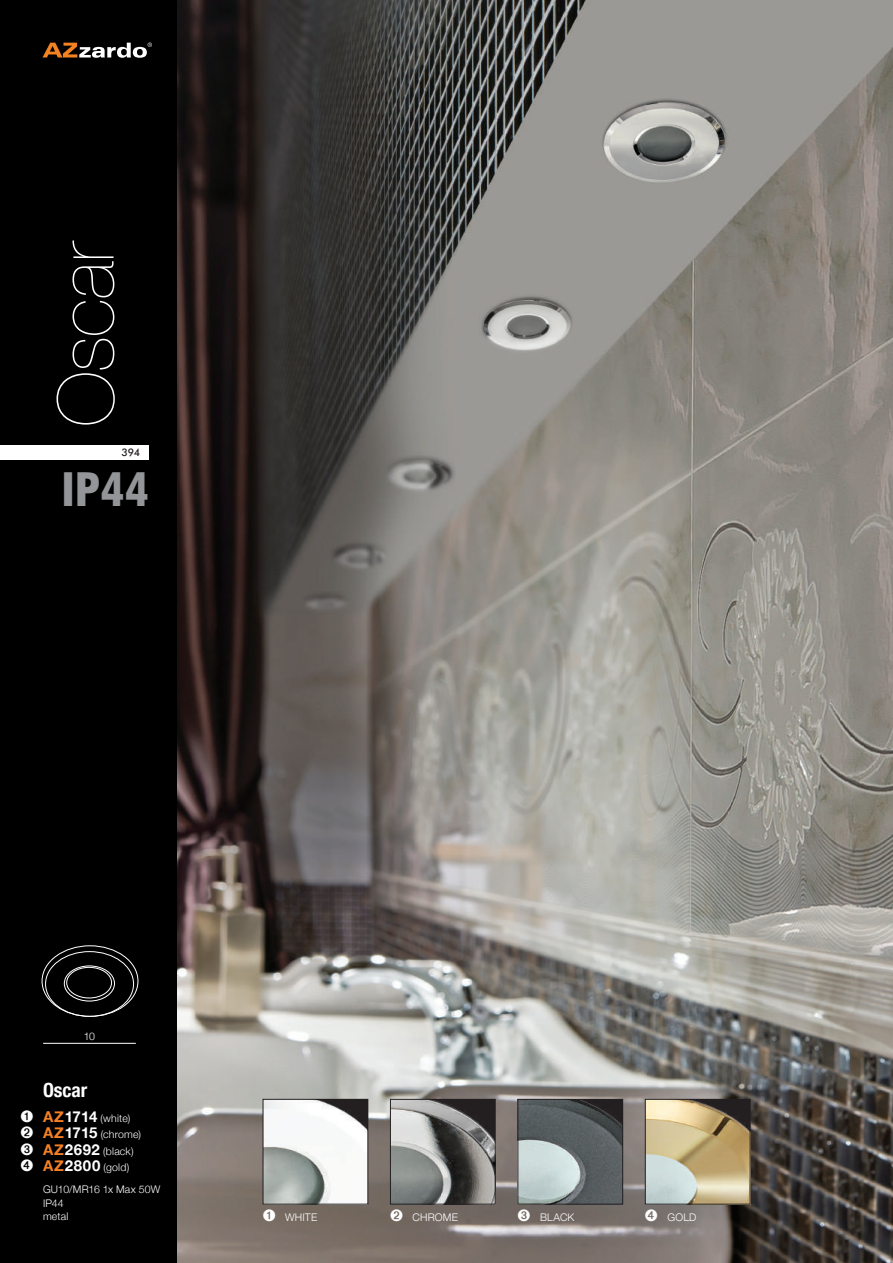
<style>
.page{position:relative;width:893px;height:1263px;background:#fff}
.page>*{position:absolute;margin:0;border:0;box-sizing:border-box;transform-origin:0 0}
.t1{font:200 78px "Helvetica Neue";letter-spacing:-.015em;color:#fff}
.t2{font:45px "Swis 721 Blk Cn EU";color:#939598}
.t3{font:700 condensed 19.5px "Helvetica Neue";color:#fff}
.t4{font:300 10.5px/16.5px "Helvetica Neue";letter-spacing:.02em;color:#fff}
.t5{font:10.5px "Futura Md EU";color:#231f20}
.s1{font-weight:700;font-size:15px;color:#f58124}
.s2{font-weight:700;font-size:15px}
</style>
<div class="page">
<img style="left:177px;top:0;width:716px;height:1263px">
<hr style="left:892px;top:0;width:1px;height:893px;background:#cecece">
<div style="left:0;top:0;width:177px;height:1263px;background:#000"></div>
<div style="left:0;top:445px;width:149px;height:14px;background:#fff"></div>
<svg style="left:43px;top:43px;width:109px;height:15px"></svg>
<div style="left:45px;top:951px;width:89px;height:66px;border:1px solid #fff;border-radius:50%"></div>
<div style="left:66px;top:967px;width:46px;height:31px;border:1px solid #fff;border-radius:50%"></div>
<div style="left:64px;top:966px;width:51px;height:35px;border:1px solid #fff;border-radius:50%"></div>
<img style="left:392px;top:1101px;width:102px;height:101px">
<div style="left:390px;top:1099px;width:106px;height:105px;border:1px solid #231f20"></div>
<img style="left:519px;top:1101px;width:102px;height:101px">
<div style="left:517px;top:1099px;width:106px;height:105px;border:1px solid #231f20"></div>
<img style="left:647px;top:1101px;width:101px;height:101px">
<div style="left:645px;top:1099px;width:105px;height:105px;border:1px solid #231f20"></div>
<img style="left:265px;top:1101px;width:101px;height:101px">
<div style="left:263px;top:1099px;width:105px;height:105px;border:1px solid #231f20"></div>
<hr style="left:43px;top:1043px;width:93px;height:1px;background:#fff">
<h1 class="t1" style="left:25px;top:427px;width:188px;rotate:-90deg">Oscar</h1>
<p class="t5" style="left:121px;top:446px;width:20px">394</p>
<h2 class="t2" style="left:62px;top:462px;width:89px">IP44</h2>
<p class="t4" style="left:84px;top:1027px;width:13px">10</p>
<h3 class="t3" style="left:43px;top:1074px;width:46px">Oscar</h3>
<p class="t4" style="left:21px;top:1109px;width:122px">➊ <span class="s1">AZ</span> <span class="s2">1714</span> (white)<br>➋ <span class="s1">AZ</span> <span class="s2">1715</span> (chrome)<br>➌ <span class="s1">AZ</span> <span class="s2">2692</span> (black)<br>➍ <span class="s1">AZ</span> <span class="s2">2800</span> (gold)</p>
<p class="t4" style="left:43px;top:1182px;width:119px;line-height:13.5px">GU10/MR16 1x Max 50W<br>IP44<br>metal</p>
<p class="t4" style="left:263px;top:1208px;width:56px">➊ WHITE</p>
<p class="t4" style="left:390px;top:1208px;width:69px">➋ CHROME</p>
<p class="t4" style="left:518px;top:1208px;width:58px">➌ BLACK</p>
<p class="t4" style="left:645px;top:1208px;width:53px">➍ GOLD</p>
</div>
